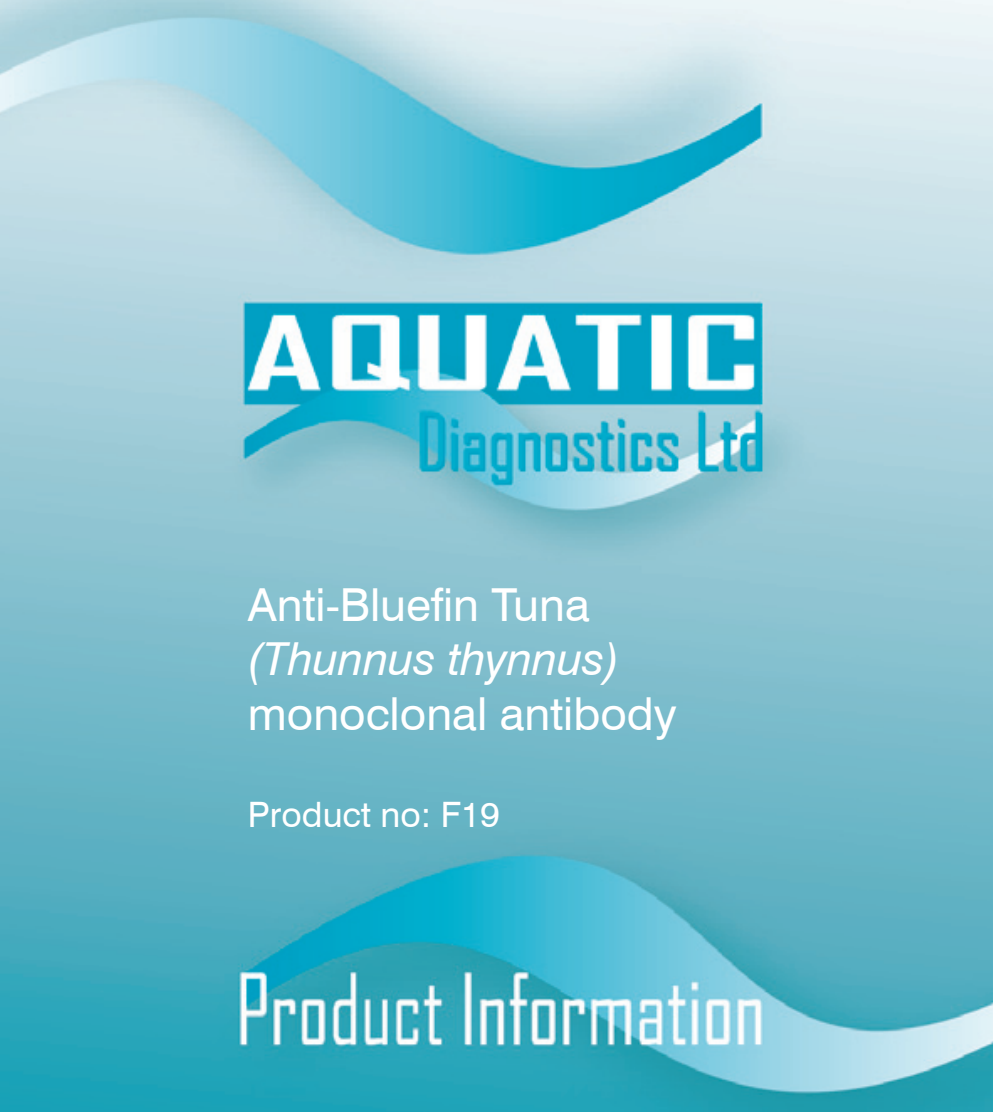
<style>
.page{position:relative;width:993px;height:1112px;background:#fff}
.page>*{position:absolute;margin:0;border:0;box-sizing:border-box;transform-origin:0 0}
.t1{font:45.5px "Swiss 721 BT";color:#fff}
.t2{font:italic 45.5px "Swiss 721 BT";color:#fff}
.t3{font:35px "Swiss 721 BT";color:#fff}
</style>
<div class="page">
<img style="left:0;top:0;width:992px;height:1111px">
<p class="t1" style="left:248px;top:576px;width:343px">Anti-Bluefin Tuna</p>
<p class="t2" style="left:248px;top:631px;width:374px">(Thunnus thynnus)</p>
<p class="t1" style="left:248px;top:686px;width:430px">monoclonal antibody</p>
<p class="t3" style="left:248px;top:792px;width:253px">Product no: F19</p>
</div>
